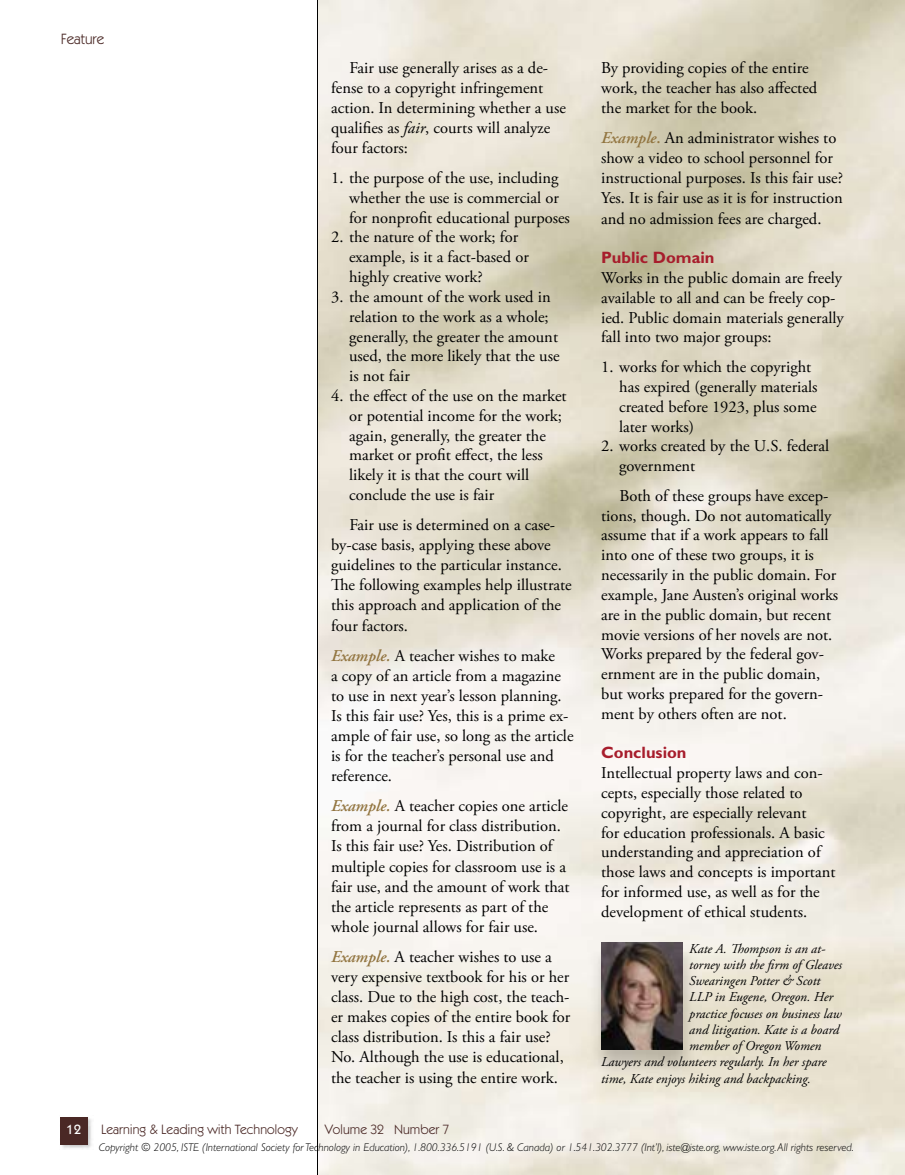
<style>
.page{position:relative;width:905px;height:1175px;background:#fff}
.page>*{position:absolute;margin:0;border:0;box-sizing:border-box;transform-origin:0 0}
.t1{font:16.5px/19.8px "Adobe Garamond Pro";color:#000}
.t2{font:700 16.5px "Gill Sans Std";color:#a71d2c}
.t3{font:15px "ITC Kabel Std";color:#4a2825}
.t4{font:italic 13.5px "Adobe Garamond Pro";color:#000}
.t5{font:13.5px "ITC Kabel Std";color:#4a2825}
.t6{font:500 13.5px "ITC Kabel Std";color:#fff}
.t7{font:italic 300 11.25px "Gill Sans Std";color:#000}
.s1{font-style:italic}
.s2{font-weight:600;font-style:italic;color:#927540}
.s3{font-weight:600;color:#927540}
</style>
<div class="page">
<img style="left:60px;top:1117px;width:32px;height:32px">
<div style="left:61px;top:1117px;width:27px;height:27px;background:#4a2825"></div>
<img style="left:587px;top:940px;width:114px;height:141px">
<img style="left:601px;top:942px;width:81px;height:107px">
<hr style="left:317px;top:0;width:1px;height:1174px;background:#000">
<p class="t3" style="left:61px;top:30px;width:45px">Feature</p>
<p class="t1" style="left:331px;top:58px;width:236px;text-indent:18px">Fair use generally arises as a de&shy;fense to a copyright infringement action. In determining whether a use qualifies as <span class="s1">fair</span>, courts will analyze four factors:</p>
<p class="t1" style="left:349px;top:168px;width:222px;text-indent:-18px">1. the purpose of the use, including whether the use is commercial or for nonprofit educational purposes</p>
<p class="t1" style="left:349px;top:228px;width:181px;text-indent:-18px">2. the nature of the work; for example, is it a fact-based or highly creative work?</p>
<p class="t1" style="left:349px;top:287px;width:212px;text-indent:-18px">3. the amount of the work used in relation to the work as a whole; generally, the greater the amount used, the more likely that the use is not fair</p>
<p class="t1" style="left:349px;top:386px;width:219px;text-indent:-18px">4. the effect of the use on the market or potential income for the work; again, generally, the greater the market or profit effect, the less likely it is that the court will conclude the use is fair</p>
<p class="t1" style="left:331px;top:515px;width:242px;text-indent:18px">Fair use is determined on a case&shy;by-case basis, applying these above guidelines to the particular instance.<br>The following examples help illustrate this approach and application of the four factors.</p>
<p class="t1" style="left:331px;top:646px;width:244px"><span class="s2">Example.</span> A teacher wishes to make<br>a copy of an article from a magazine to use in next year’s lesson planning.<br>Is this fair use? Yes, this is a prime ex&shy;ample of fair use, so long as the article is for the teacher’s personal use and reference.</p>
<p class="t1" style="left:331px;top:796px;width:240px"><span class="s2">Example.</span> A teacher copies one article from a journal for class distribution.<br>Is this fair use? Yes. Distribution of multiple copies for classroom use is a fair use, and the amount of work that the article represents as part of the whole journal allows for fair use.</p>
<p class="t1" style="left:331px;top:947px;width:241px"><span class="s2">Example.</span> A teacher wishes to use a very expensive textbook for his or her class. Due to the high cost, the teach&shy;er makes copies of the entire book for class distribution. Is this a fair use?<br>No. Although the use is educational, the teacher is using the entire work.</p>
<p class="t1" style="left:601px;top:58px;width:218px">By providing copies of the entire work, the teacher has also affected the market for the book.</p>
<p class="t1" style="left:601px;top:128px;width:243px"><span class="s2">Example</span><span class="s3">.</span> An administrator wishes to show a video to school personnel for instructional purposes. Is this fair use?<br>Yes. It is fair use as it is for instruction and no admission fees are charged.</p>
<p class="t2" style="left:601px;top:248px;width:115px">Public Domain</p>
<p class="t1" style="left:601px;top:268px;width:244px">Works in the public domain are freely available to all and can be freely cop&shy;ied. Public domain materials generally fall into two major groups:</p>
<p class="t1" style="left:619px;top:357px;width:200px;text-indent:-18px">1. works for which the copyright has expired (generally materials created before 1923, plus some later works)</p>
<p class="t1" style="left:619px;top:437px;width:211px;text-indent:-18px">2. works created by the U.S. federal government</p>
<p class="t1" style="left:601px;top:486px;width:239px;text-indent:18px">Both of these groups have excep&shy;tions, though. Do not automatically assume that if a work appears to fall into one of these two groups, it is necessarily in the public domain. For example, Jane Austen’s original works are in the public domain, but recent movie versions of her novels are not.<br>Works prepared by the federal gov&shy;ernment are in the public domain, but works prepared for the govern&shy;ment by others often are not.</p>
<p class="t2" style="left:601px;top:743px;width:87px">Conclusion</p>
<p class="t1" style="left:601px;top:763px;width:236px">Intellectual property laws and con&shy;cepts, especially those related to copyright, are especially relevant<br>for education professionals. A basic understanding and appreciation of those laws and concepts is important for informed use, as well as for the development of ethical students.</p>
<p class="t4" style="left:689px;top:940px;width:137px">Kate A. Thompson is an at-</p>
<p class="t4" style="left:689px;top:956px;width:154px">torney with the firm of Gleaves</p>
<p class="t4" style="left:689px;top:972px;width:133px">Swearingen Potter &amp; Scott</p>
<p class="t4" style="left:689px;top:989px;width:145px">LLP in Eugene, Oregon. Her</p>
<p class="t4" style="left:689px;top:1005px;width:154px">practice focuses on business law</p>
<p class="t4" style="left:689px;top:1021px;width:151px">and litigation. Kate is a board</p>
<p class="t4" style="left:689px;top:1037px;width:133px">member of Oregon Women</p>
<p class="t4" style="left:601px;top:1053px;width:227px">Lawyers and volunteers regularly. In her spare</p>
<p class="t4" style="left:601px;top:1070px;width:211px">time, Kate enjoys hiking and backpacking.</p>
<p class="t6" style="left:66px;top:1121px;width:17px">12</p>
<p class="t5" style="left:101px;top:1121px;width:198px">Learning &amp; Leading with Technology</p>
<p class="t5" style="left:325px;top:1121px;width:126px">Volume 32 Number 7</p>
<p class="t7" style="left:99px;top:1140px;width:756px">Copyright © 2005, ISTE (International Society for Technology in Education), 1.800.336.5191 (U.S. &amp; Canada) or 1.541.302.3777 (Int’l), iste@iste.org, www.iste.org. All rights reserved.</p>
</div>
